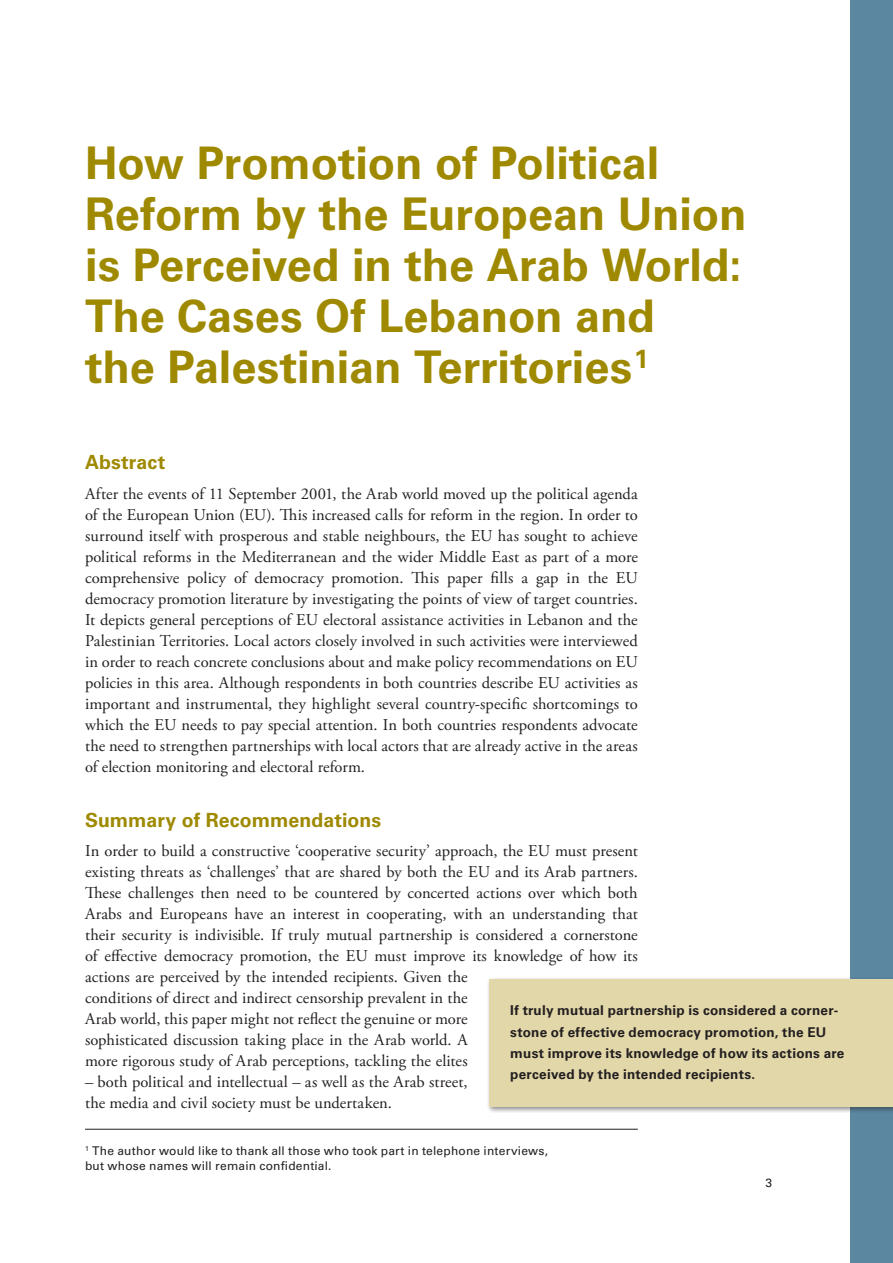
<style>
.page{position:relative;width:893px;height:1263px;background:#fff}
.page>*{position:absolute;margin:0;border:0;box-sizing:border-box;transform-origin:0 0}
.Rubrik_34_38{font:700 45px/51px "Univers LT Std";letter-spacing:-.005em;color:#9e8900}
.Underrubrik{font:700 19.5px "Univers LT Std";letter-spacing:.005em;color:#9e8900}
.Brödtext{font:16.5px/21px "Adobe Garamond Pro";letter-spacing:.005em;color:#231f20}
.t1{font:700 13.5px/21px "Univers LT Std";letter-spacing:.02em;color:#231f20}
.Fotnot{font:12px/15px "Univers";letter-spacing:.015em;color:#231f20}
.t2{font:12px "Univers LT Std";color:#231f20}
</style>
<div class="page">
<div style="left:850px;top:0;width:43px;height:1263px;background:#5c87a1"></div>
<div style="left:486px;top:976px;width:407px;height:137px;background:#231f20;opacity:.5"></div>
<div style="left:489px;top:979px;width:404px;height:128px;background:#e2d7a9"></div>
<hr style="left:85px;top:1129px;width:553px;height:1px;background:#231f20">
<p class="Rubrik_34_38" style="left:85px;top:138px;width:663px">How Promotion of Political<br>Reform by the European Union is Perceived in the Arab World:<br>The Cases Of Lebanon and<br>the Palestinian Territories<sup>1</sup></p>
<p class="Underrubrik" style="left:85px;top:451px;width:82px">Abstract</p>
<p class="Brödtext" style="left:85px;top:483px;width:554px;text-align:justify">After the events of 11 September 2001, the Arab world moved up the political agenda of the European Union (EU). This increased calls for reform in the region. In order to surround itself with prosperous and stable neighbours, the EU has sought to achieve political reforms in the Mediterranean and the wider Middle East as part of a more comprehensive policy of democracy promotion. This paper fills a gap in the EU democracy promotion literature by investigating the points of view of target countries.<br>It depicts general perceptions of EU electoral assistance activities in Lebanon and the Palestinian Territories. Local actors closely involved in such activities were interviewed in order to reach concrete conclusions about and make policy recommendations on EU policies in this area. Although respondents in both countries describe EU activities as important and instrumental, they highlight several country-specific shortcomings to which the EU needs to pay special attention. In both countries respondents advocate the need to strengthen partnerships with local actors that are already active in the areas of election monitoring and electoral reform.</p>
<p class="Underrubrik" style="left:85px;top:808px;width:298px">Summary of Recommendations</p>
<p class="Brödtext" style="left:85px;top:841px;width:554px">In order to build a constructive ‘cooperative security’ approach, the EU must present existing threats as ‘challenges’ that are shared by both the EU and its Arab partners.<br>These challenges then need to be countered by concerted actions over which both Arabs and Europeans have an interest in cooperating, with an understanding that their security is indivisible. If truly mutual partnership is considered a cornerstone of effective democracy promotion, the EU must improve its knowledge of how its actions are perceived by the intended recipients. Given the<br>conditions of direct and indirect censorship prevalent in the<br>Arab world, this paper might not reflect the genuine or more<br>sophisticated discussion taking place in the Arab world. A<br>more rigorous study of Arab perceptions, tackling the elites</p>
<p class="Brödtext" style="left:85px;top:1072px;width:384px">– both political and intellectual – as well as the Arab street, the media and civil society must be undertaken.</p>
<p class="t1" style="left:510px;top:1000px;width:336px">If truly mutual partnership is considered a corner&shy;stone of effective democracy promotion, the EU must improve its knowledge of how its actions are perceived by the intended recipients.</p>
<p class="Fotnot" style="left:85px;top:1143px;width:465px"><sup>1</sup> The author would like to thank all those who took part in telephone interviews, but whose names will remain confidential.</p>
<p class="t2" style="left:765px;top:1175px;width:8px">3</p>
</div>
